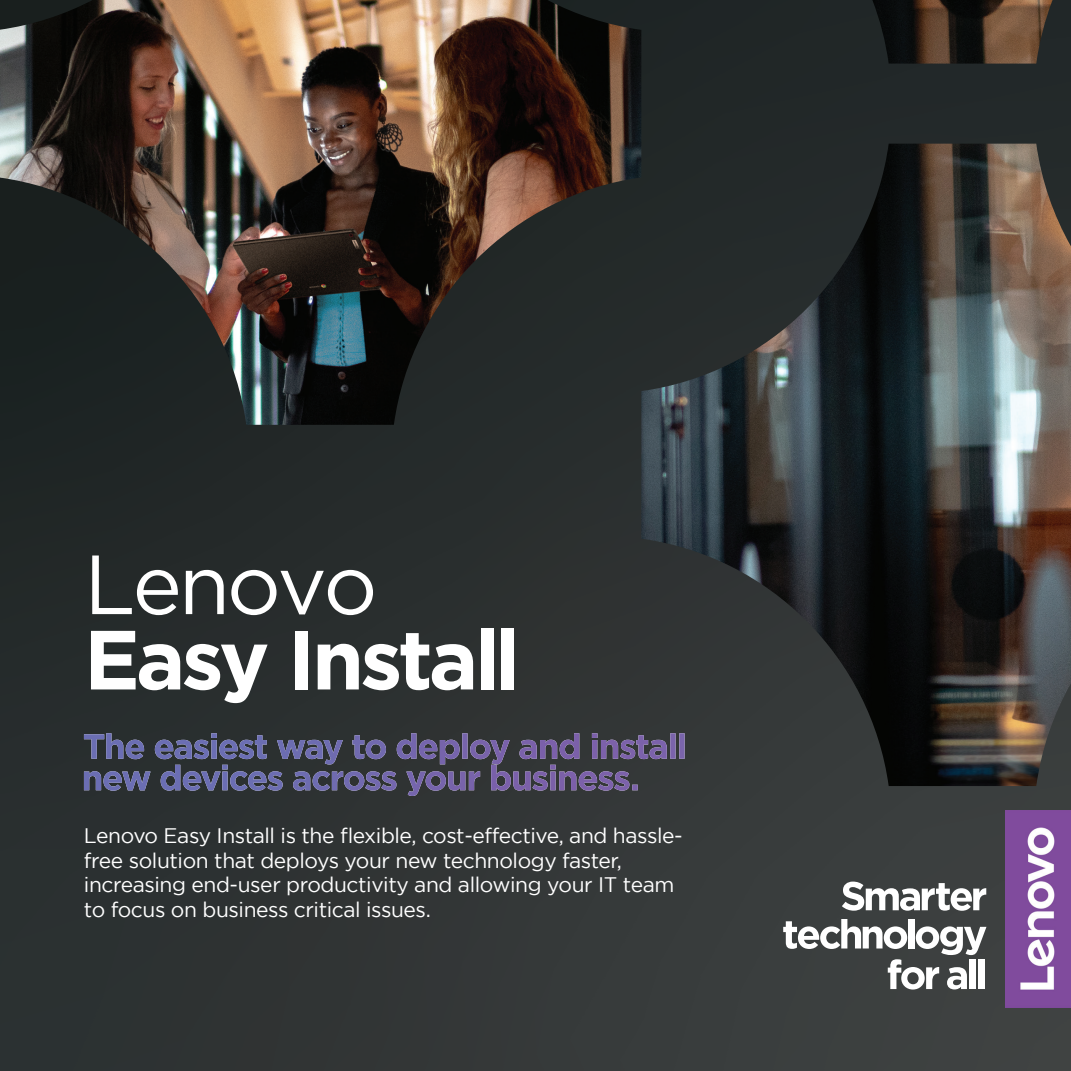
<style>
.page{position:relative;width:1071px;height:1071px;background:#333737}
.page>*{position:absolute;margin:0;border:0;box-sizing:border-box;transform-origin:0 0}
.t1{font:700 83.65px "Gotham";letter-spacing:-.05em;color:#fff}
.t2{font:83.65px "Gotham";letter-spacing:-.04em;color:#fff}
.t3{font:21px/24.5px "Gotham";letter-spacing:-.02em;color:#fff}
</style>
<div class="page">
<img style="left:0;top:0;width:1071px;height:786px">
<svg style="left:84px;top:733px;width:601px;height:63px"></svg>
<img style="left:161px;top:765px;width:436px;height:26px">
<svg style="left:842px;top:882px;width:144px;height:29px"></svg>
<svg style="left:783px;top:919px;width:203px;height:71px"></svg>
<div style="left:970px;top:960px;width:6px;height:29px;background:#fff"></div>
<div style="left:978px;top:960px;width:6px;height:29px;background:#fff"></div>
<img style="left:1006px;top:811px;width:65px;height:196px">
<h1 class="t2" style="left:84px;top:538px;width:295px">Lenovo</h1>
<h1 class="t1" style="left:84px;top:612px;width:438px">Easy Install</h1>
<p class="t3" style="left:84px;top:823px;width:600px">Lenovo Easy Install is the flexible, cost-effective, and hassle&shy;free solution that deploys your new technology faster, increasing end-user productivity and allowing your IT team to focus on business critical issues.</p>
</div>
